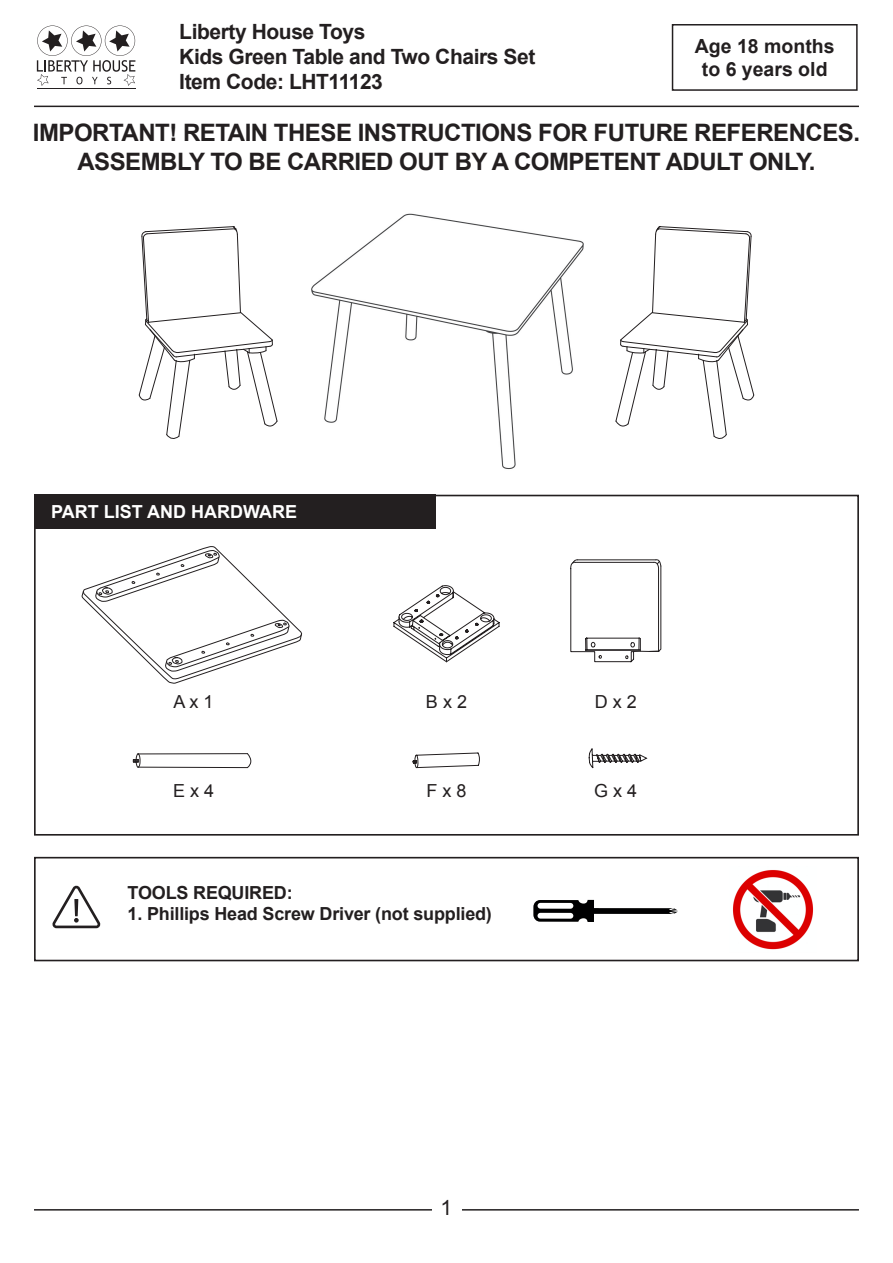
<style>
.page{position:relative;width:893px;height:1263px;background:#fff}
.page>*{position:absolute;margin:0;border:0;box-sizing:border-box;transform-origin:0 0}
.t1{font:700 24px "Arial";letter-spacing:-.02em;color:#231f20}
.t2{font:700 21px "Arial";letter-spacing:-.02em;color:#231f20}
.t3{font:21px "Arial";color:#231f20}
.t4{font:700 19.5px "Arial";color:#231f20}
.t5{font:700 18px "Arial";letter-spacing:-.01em;color:#231f20}
.t6{font:700 18px "Arial";color:#fff}
.t7{font:18px "Arial";color:#231f20}
</style>
<div class="page">
<hr style="left:37px;top:89px;width:98px;height:1px;background:#231f20">
<svg style="left:37px;top:26px;width:98px;height:60px"></svg>
<hr style="left:34px;top:106px;width:825px;height:1px;background:#231f20">
<svg style="left:34px;top:494px;width:825px;height:342px"></svg>
<div style="left:34px;top:495px;width:402px;height:34px;background:#231f20"></div>
<hr style="left:34px;top:1209px;width:825px;height:1px;background:#231f20">
<div style="left:432px;top:1199px;width:29px;height:21px;background:#fff"></div>
<svg style="left:615px;top:226px;width:139px;height:213px"></svg>
<svg style="left:139px;top:226px;width:139px;height:213px"></svg>
<img style="left:311px;top:213px;width:273px;height:257px">
<svg style="left:82px;top:546px;width:220px;height:137px"></svg>
<svg style="left:394px;top:585px;width:105px;height:77px"></svg>
<svg style="left:133px;top:753px;width:119px;height:15px"></svg>
<svg style="left:413px;top:752px;width:67px;height:16px"></svg>
<svg style="left:589px;top:749px;width:58px;height:19px"></svg>
<svg style="left:570px;top:559px;width:91px;height:103px"></svg>
<svg style="left:671px;top:24px;width:187px;height:67px"></svg>
<svg style="left:34px;top:856px;width:825px;height:106px"></svg>
<svg style="left:51px;top:885px;width:50px;height:43px"></svg>
<img style="left:730px;top:866px;width:86px;height:87px">
<svg style="left:533px;top:900px;width:145px;height:22px"></svg>
<p class="t2" style="left:179px;top:18px;width:188px">Liberty House Toys</p>
<p class="t2" style="left:179px;top:43px;width:358px">Kids Green Table and Two Chairs Set</p>
<p class="t2" style="left:179px;top:68px;width:205px">Item Code: LHT11123</p>
<p class="t4" style="left:695px;top:34px;width:141px">Age 18 months</p>
<p class="t4" style="left:702px;top:56px;width:127px">to 6 years old</p>
<p class="t1" style="left:33px;top:117px;width:829px">IMPORTANT! RETAIN THESE INSTRUCTIONS FOR FUTURE REFERENCES.</p>
<p class="t1" style="left:77px;top:145px;width:740px">ASSEMBLY TO BE CARRIED OUT BY A COMPETENT ADULT ONLY.</p>
<p class="t6" style="left:51px;top:500px;width:247px">PART LIST AND HARDWARE</p>
<p class="t7" style="left:173px;top:689px;width:42px">A x 1</p>
<p class="t7" style="left:173px;top:779px;width:43px">E x 4</p>
<p class="t7" style="left:426px;top:689px;width:43px">B x 2</p>
<p class="t7" style="left:426px;top:779px;width:42px">F x 8</p>
<p class="t5" style="left:128px;top:881px;width:167px">TOOLS REQUIRED:</p>
<p class="t5" style="left:128px;top:902px;width:366px">1. Phillips Head Screw Driver (not supplied)</p>
<p class="t7" style="left:595px;top:689px;width:44px">D x 2</p>
<p class="t7" style="left:594px;top:779px;width:45px">G x 4</p>
<p class="t3" style="left:441px;top:1193px;width:13px">1</p>
</div>
